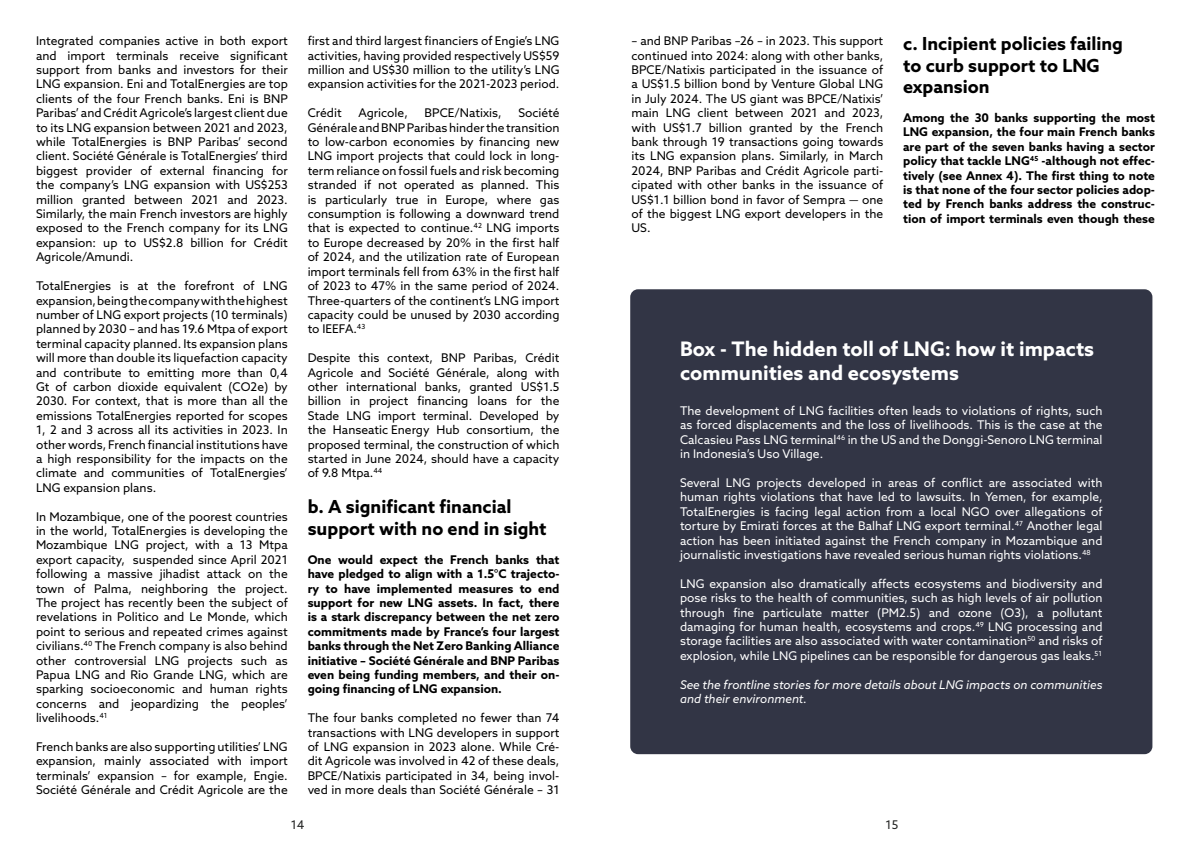
<style>
.page{position:relative;width:1191px;height:842px;background:#fff}
.page>*{position:absolute;margin:0;border:0;box-sizing:border-box;transform-origin:0 0}
.t1{font:700 20px/24px "Azo Sans";color:#fff}
.t2{font:700 18px/21.6px "Azo Sans";color:#000}
.t3{font:12px/14.4px "Azo Sans";color:#000;text-align:justify}
.t4{font:12px/14.4px "Azo Sans";color:#fff;text-align:justify}
.t5{font:700 12px/14.4px "Azo Sans";color:#000;text-align:justify}
.t6{font:italic 12px/14.4px "Azo Sans";color:#fff}
.t7{font:12px "Azo Sans";color:#252625}
</style>
<div class="page">
<div style="left:630px;top:289px;width:522px;height:465px;background:#323545;border-radius:8px"></div>
<p class="t3" style="left:36px;top:34px;width:253px">Integrated companies active in both export and import terminals receive significant support from banks and investors for their LNG expansion. Eni and TotalEnergies are top clients of the four French banks. Eni is BNP Paribas’ and Crédit Agricole’s largest client due to its LNG expansion between 2021 and 2023, while TotalEnergies is BNP Paribas’ second client. Société Générale is TotalEnergies’ third biggest provider of external financing for the company’s LNG expansion with US$253 million granted between 2021 and 2023.<br>Similarly, the main French investors are highly exposed to the French company for its LNG expansion: up to US$2.8 billion for Crédit Agricole/Amundi.</p>
<p class="t3" style="left:36px;top:278px;width:253px">TotalEnergies is at the forefront of LNG expansion, being the company with the highest number of LNG export projects (10 terminals) planned by 2030 – and has 19.6 Mtpa of export terminal capacity planned. Its expansion plans will more than double its liquefaction capacity and contribute to emitting more than 0,4<br>Gt of carbon dioxide equivalent (CO2e) by 2030. For context, that is more than all the emissions TotalEnergies reported for scopes 1, 2 and 3 across all its activities in 2023. In other words, French financial institutions have a high responsibility for the impacts on the climate and communities of TotalEnergies’ LNG expansion plans.</p>
<p class="t3" style="left:36px;top:509px;width:253px">In Mozambique, one of the poorest countries in the world, TotalEnergies is developing the Mozambique LNG project, with a 13 Mtpa export capacity, suspended since April 2021 following a massive jihadist attack on the town of Palma, neighboring the project.<br>The project has recently been the subject of revelations in Politico and Le Monde, which point to serious and repeated crimes against civilians.<sup>40</sup> The French company is also behind other controversial LNG projects such as Papua LNG and Rio Grande LNG, which are sparking socioeconomic and human rights concerns and jeopardizing the peoples’ livelihoods.<sup>41</sup></p>
<p class="t3" style="left:36px;top:739px;width:253px">French banks are also supporting utilities’ LNG expansion, mainly associated with import terminals’ expansion – for example, Engie.<br>Société Générale and Crédit Agricole are the</p>
<p class="t3" style="left:308px;top:34px;width:253px">first and third largest financiers of Engie’s LNG activities, having provided respectively US$59 million and US$30 million to the utility’s LNG expansion activities for the 2021-2023 period.</p>
<p class="t3" style="left:308px;top:106px;width:35px">Crédit</p>
<p class="t3" style="left:358px;top:106px;width:51px">Agricole,</p>
<p class="t3" style="left:424px;top:106px;width:79px">BPCE/Natixis,</p>
<p class="t3" style="left:308px;top:106px;width:253px;text-indent:211px">Société Générale and BNP Paribas hinder the transition to low-carbon economies by financing new LNG import projects that could lock in long&shy;term reliance on fossil fuels and risk becoming stranded if not operated as planned. This is particularly true in Europe, where gas consumption is following a downward trend that is expected to continue.<sup>42</sup> LNG imports to Europe decreased by 20% in the first half of 2024, and the utilization rate of European import terminals fell from 63% in the first half of 2023 to 47% in the same period of 2024.<br>Three-quarters of the continent’s LNG import capacity could be unused by 2030 according to IEEFA.<sup>43</sup></p>
<p class="t3" style="left:308px;top:350px;width:253px">Despite this context, BNP Paribas, Crédit Agricole and Société Générale, along with other international banks, granted US$1.5 billion in project financing loans for the Stade LNG import terminal. Developed by the Hanseatic Energy Hub consortium, the proposed terminal, the construction of which started in June 2024, should have a capacity of 9.8 Mtpa.<sup>44</sup></p>
<h2 class="t2" style="left:308px;top:496px;width:240px">b. A significant financial support with no end in sight</h2>
<p class="t5" style="left:308px;top:552px;width:253px">One would expect the French banks that have pledged to align with a 1.5°C trajecto&shy;ry to have implemented measures to end support for new LNG assets. In fact, there is a stark discrepancy between the net zero commitments made by France’s four largest banks through the Net Zero Banking Alliance initiative – Société Générale and BNP Paribas even being funding members, and their on&shy;going financing of LNG expansion.</p>
<p class="t3" style="left:308px;top:710px;width:253px">The four banks completed no fewer than 74 transactions with LNG developers in support of LNG expansion in 2023 alone. While Cré&shy;dit Agricole was involved in 42 of these deals, BPCE/Natixis participated in 34, being invol&shy;ved in more deals than Société Générale – 31</p>
<p class="t3" style="left:631px;top:34px;width:253px">– and BNP Paribas –26 – in 2023. This support continued into 2024: along with other banks, BPCE/Natixis participated in the issuance of a US$1.5 billion bond by Venture Global LNG in July 2024. The US giant was BPCE/Natixis’ main LNG client between 2021 and 2023, with US$1.7 billion granted by the French bank through 19 transactions going towards its LNG expansion plans. Similarly, in March 2024, BNP Paribas and Crédit Agricole parti&shy;cipated with other banks in the issuance of US$1.1 billion bond in favor of Sempra — one of the biggest LNG export developers in the US.</p>
<h2 class="t2" style="left:903px;top:32px;width:221px">c. Incipient policies failing to curb support to LNG expansion</h2>
<p class="t5" style="left:903px;top:110px;width:253px">Among the 30 banks supporting the most LNG expansion, the four main French banks are part of the seven banks having a sector policy that tackle LNG<sup>45</sup> -although not effec&shy;tively (see Annex 4). The first thing to note is that none of the four sector policies adop&shy;ted by French banks address the construc&shy;tion of import terminals even though these</p>
<h1 class="t1" style="left:680px;top:336px;width:415px">Box - The hidden toll of LNG: how it impacts communities and ecosystems</h1>
<p class="t4" style="left:680px;top:403px;width:424px">The development of LNG facilities often leads to violations of rights, such as forced displacements and the loss of livelihoods. This is the case at the Calcasieu Pass LNG terminal<sup>46</sup> in the US and the Donggi-Senoro LNG terminal in Indonesia’s Uso Village.</p>
<p class="t4" style="left:680px;top:475px;width:424px">Several LNG projects developed in areas of conflict are associated with human rights violations that have led to lawsuits. In Yemen, for example, TotalEnergies is facing legal action from a local NGO over allegations of torture by Emirati forces at the Balhaf LNG export terminal.<sup>47</sup> Another legal action has been initiated against the French company in Mozambique and journalistic investigations have revealed serious human rights violations.<sup>48</sup></p>
<p class="t4" style="left:680px;top:576px;width:424px">LNG expansion also dramatically affects ecosystems and biodiversity and pose risks to the health of communities, such as high levels of air pollution through fine particulate matter (PM2.5) and ozone (O3), a pollutant damaging for human health, ecosystems and crops.<sup>49</sup> LNG processing and storage facilities are also associated with water contamination<sup>50</sup> and risks of explosion, while LNG pipelines can be responsible for dangerous gas leaks.<sup>51</sup></p>
<p class="t6" style="left:680px;top:677px;width:424px">See the frontline stories for more details about LNG impacts on communities and their environment.</p>
<p class="t7" style="left:291px;top:816px;width:15px">14</p>
<p class="t7" style="left:885px;top:816px;width:14px">15</p>
</div>
